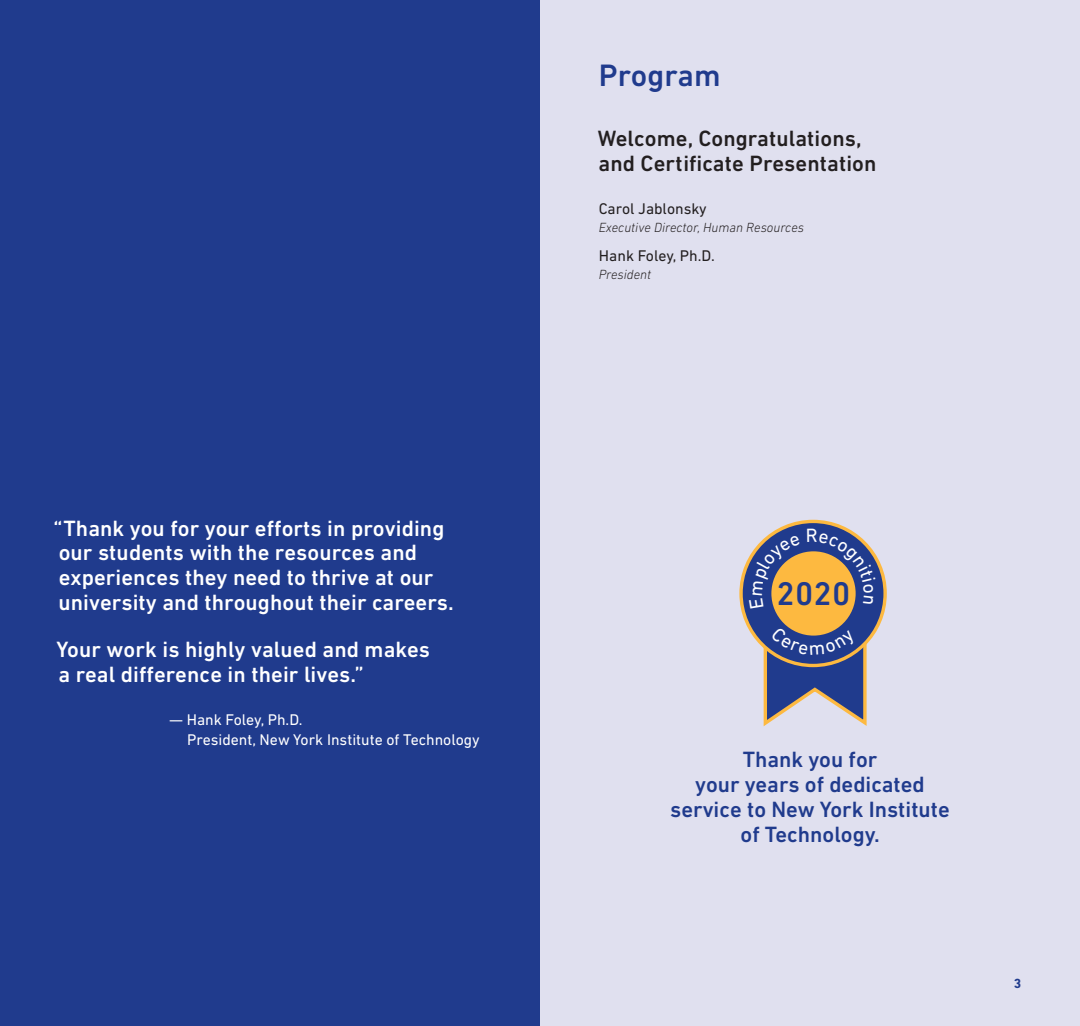
<style>
.page{position:relative;width:1080px;height:1026px;background:#fff}
.page>*{position:absolute;margin:0;border:0;box-sizing:border-box;transform-origin:0 0}
.ribbon_date{font:500 33.3px "DIN Next LT Pro";color:#203b8d}
.Main_Title{font:500 31.5px "DIN Next LT Pro";letter-spacing:.005em;color:#203b8d}
.Welcome{font:500 22.5px/24.8px "DIN Next LT Pro";letter-spacing:.005em;color:#fff}
.quote{font:500 22.5px/24.8px "DIN Next LT Pro";color:#203b8d;text-align:center}
.Welcome-2{font:500 22.5px/24.8px "DIN Next LT Pro";letter-spacing:.005em;color:#231f20}
.President_s_quote_na{font:15.75px/20.2px "DIN Next LT Pro";color:#fff}
.Names{font:15.75px "DIN Next LT Pro";color:#231f20}
.Department{font:italic 300 13.5px "DIN Next LT Pro";color:#231f20}
.t1{font:700 13.5px "DIN Next LT Pro";color:#203b8d}
</style>
<div class="page">
<div style="left:540px;top:0;width:540px;height:1026px;background:#e0e0ef"></div>
<div style="left:0;top:0;width:540px;height:1026px;background:#203b8d"></div>
<svg style="left:741px;top:521px;width:144px;height:145px;background:#4c547d"></svg>
<div style="left:762px;top:542px;width:102px;height:103px;background:#203b8d;border-radius:50%"></div>
<div style="left:771px;top:551px;width:85px;height:85px;background:#fdb940;border-radius:50%"></div>
<svg style="left:749px;top:535px;width:51px;height:73px"></svg>
<svg style="left:807px;top:529px;width:69px;height:75px"></svg>
<svg style="left:762px;top:625px;width:106px;height:102px"></svg>
<p class="Welcome" style="left:54px;top:515px;width:402px">“Thank you for your efforts in providing our students with the resources and experiences they need to thrive at our university and throughout their careers.</p>
<p class="Welcome" style="left:56px;top:637px;width:375px">Your work is highly valued and makes a real difference in their lives.”</p>
<p class="President_s_quote_na" style="left:187px;top:709px;width:294px;text-indent:-18px">— Hank Foley, Ph.D.<br>President, New York Institute of Technology</p>
<p class="Main_Title" style="left:599px;top:57px;width:123px">Program</p>
<p class="Welcome-2" style="left:598px;top:126px;width:280px">Welcome, Congratulations, and Certificate Presentation</p>
<p class="Names" style="left:599px;top:199px;width:109px">Carol Jablonsky</p>
<p class="Department" style="left:599px;top:219px;width:207px">Executive Director, Human Resources</p>
<p class="Names" style="left:599px;top:247px;width:117px">Hank Foley, Ph.D.</p>
<p class="Department" style="left:599px;top:267px;width:54px">President</p>
<p class="ribbon_date" style="left:777px;top:575px;width:75px">2020</p>
<p class="quote" style="left:670px;top:747px;width:281px">Thank you for<br>your years of dedicated service to New York Institute of Technology.</p>
<p class="t1" style="left:1014px;top:975px;width:9px">3</p>
</div>
